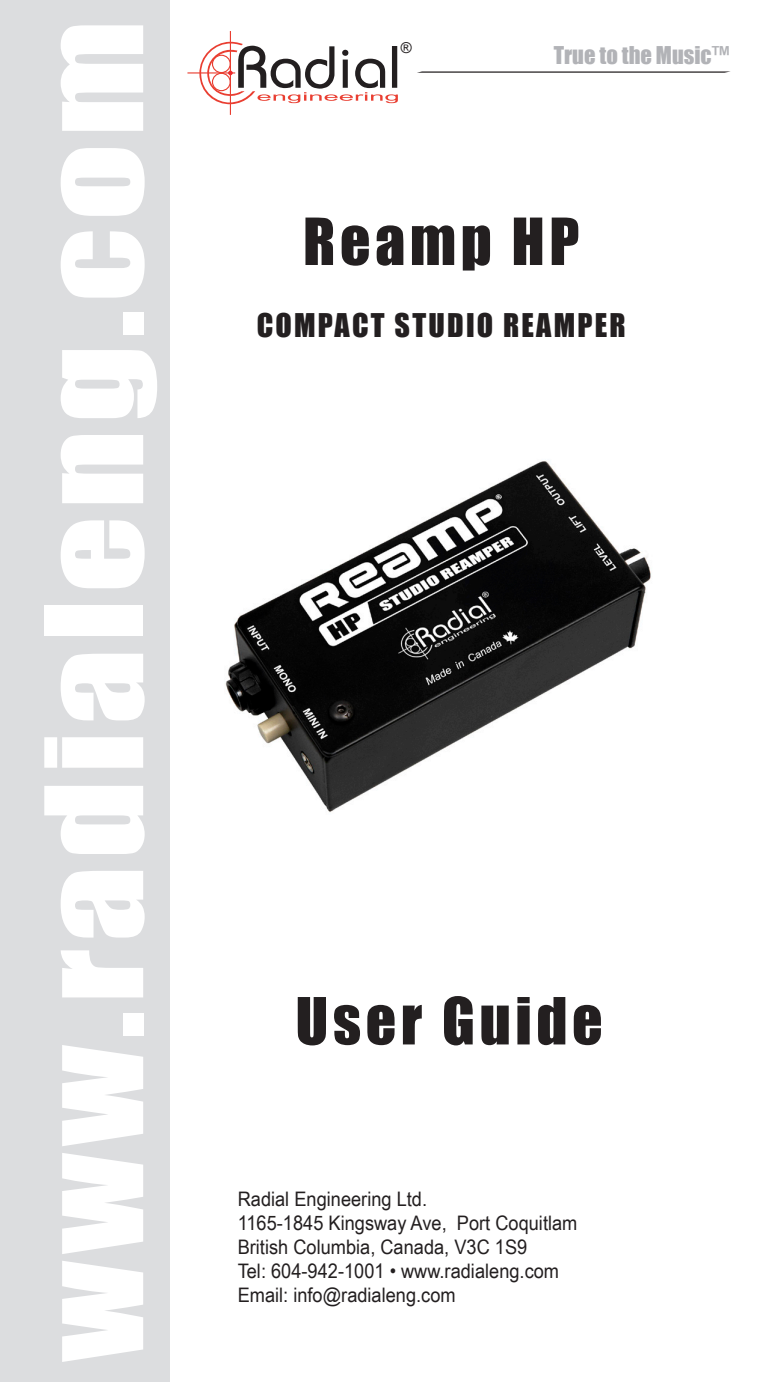
<style>
.page{position:relative;width:759px;height:1382px;background:#fff}
.page>*{position:absolute;margin:0;border:0;box-sizing:border-box;transform-origin:0 0}
.t1{font:125px "Impact";letter-spacing:.05em;color:#fff;scale:1.2 1}
.t2{font:60px "Impact";letter-spacing:.075em;color:#231f20}
.t3{font:30px "Impact";letter-spacing:.075em;color:#231f20}
.t4{font:22.5px "Impact";color:#b2b3b7}
.t5{font:20px/24px "Arial Narrow";color:#231f20;scale:1.11 1}
.t6{font:italic 15px "Arial";color:#231f20}
</style>
<div class="page">
<hr style="left:187px;top:72px;width:48px;height:2px;background:#e93e31">
<hr style="left:230px;top:31px;width:1px;height:84px;background:#e93e31">
<svg style="left:199px;top:42px;width:198px;height:63px"></svg>
<div style="left:1px;top:0;width:169px;height:1382px;background:#dcdddf"></div>
<svg style="left:417px;top:71px;width:313px;height:2px"></svg>
<img style="left:225px;top:461px;width:426px;height:351px">
<p class="t1" style="left:-3px;top:1361px;width:1119px;rotate:-90deg">www.radialeng.com</p>
<p class="t6" style="left:400px;top:38px;width:13px">®</p>
<p class="t4" style="left:553px;top:37px;width:177px">True to the Music™</p>
<p class="t2" style="left:303px;top:195px;width:278px">Reamp HP</p>
<p class="t3" style="left:256px;top:302px;width:370px">COMPACT STUDIO REAMPER</p>
<p class="t2" style="left:295px;top:974px;width:308px">User Guide</p>
<p class="t5" style="left:238px;top:1186px;width:172px">Radial Engineering Ltd.</p>
<p class="t5" style="left:238px;top:1210px;width:307px">1165-1845 Kingsway Ave, Port Coquitlam</p>
<p class="t5" style="left:238px;top:1234px;width:262px">British Columbia, Canada, V3C 1S9</p>
<p class="t5" style="left:238px;top:1258px;width:291px">Tel: 604-942-1001 • www.radialeng.com<br>Email: info@radialeng.com</p>
</div>
